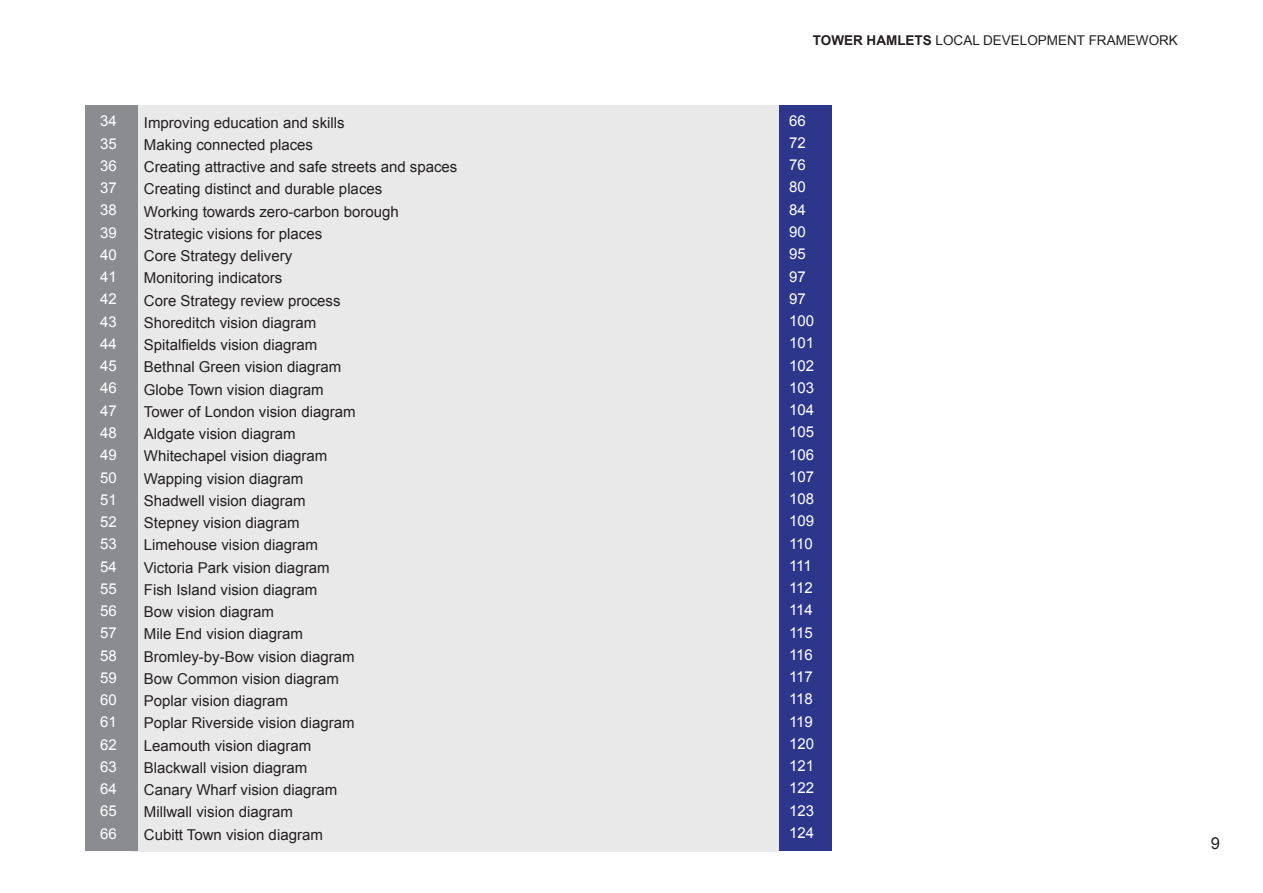
<style>
.page{position:relative;width:1263px;height:893px;background:#fff}
.page>*{position:absolute;margin:0;border:0;box-sizing:border-box;transform-origin:0 0}
.t1{font:16.5px "Arial";color:#231f20}
.t2{font:15px "Arial";color:#231f20}
.t3{font:15px "Arial";color:#fff}
.t4{font:13.5px "Arial";color:#231f20}
.s1{font-weight:700}
</style>
<div class="page">
<div style="left:131px;top:105px;width:648px;height:746px;background:#e9e9e9"></div>
<div style="left:85px;top:105px;width:52px;height:745px;background:#8a8c8f"></div>
<div style="left:779px;top:105px;width:52px;height:745px;background:#2c368a"></div>
<p class="t3" style="left:100px;top:111px;width:18px">34</p>
<p class="t3" style="left:100px;top:134px;width:18px">35</p>
<p class="t3" style="left:100px;top:156px;width:18px">36</p>
<p class="t3" style="left:100px;top:178px;width:18px">37</p>
<p class="t3" style="left:100px;top:200px;width:18px">38</p>
<p class="t3" style="left:100px;top:223px;width:18px">39</p>
<p class="t3" style="left:100px;top:245px;width:18px">40</p>
<p class="t3" style="left:100px;top:267px;width:18px">41</p>
<p class="t3" style="left:100px;top:289px;width:18px">42</p>
<p class="t3" style="left:100px;top:312px;width:18px">43</p>
<p class="t3" style="left:100px;top:334px;width:18px">44</p>
<p class="t3" style="left:100px;top:356px;width:18px">45</p>
<p class="t3" style="left:100px;top:378px;width:18px">46</p>
<p class="t3" style="left:100px;top:401px;width:18px">47</p>
<p class="t3" style="left:100px;top:423px;width:18px">48</p>
<p class="t3" style="left:100px;top:445px;width:18px">49</p>
<p class="t3" style="left:100px;top:467px;width:18px">50</p>
<p class="t3" style="left:100px;top:490px;width:18px">51</p>
<p class="t3" style="left:100px;top:512px;width:18px">52</p>
<p class="t3" style="left:100px;top:534px;width:18px">53</p>
<p class="t3" style="left:100px;top:556px;width:18px">54</p>
<p class="t3" style="left:100px;top:579px;width:18px">55</p>
<p class="t3" style="left:100px;top:601px;width:18px">56</p>
<p class="t3" style="left:100px;top:623px;width:18px">57</p>
<p class="t3" style="left:100px;top:645px;width:18px">58</p>
<p class="t3" style="left:100px;top:668px;width:18px">59</p>
<p class="t3" style="left:100px;top:690px;width:18px">60</p>
<p class="t3" style="left:100px;top:712px;width:18px">61</p>
<p class="t3" style="left:100px;top:734px;width:18px">62</p>
<p class="t3" style="left:100px;top:757px;width:18px">63</p>
<p class="t3" style="left:100px;top:779px;width:18px">64</p>
<p class="t3" style="left:100px;top:801px;width:18px">65</p>
<p class="t3" style="left:100px;top:823px;width:18px">66</p>
<p class="t2" style="left:144px;top:112px;width:202px">Improving education and skills</p>
<p class="t2" style="left:144px;top:135px;width:171px">Making connected places</p>
<p class="t2" style="left:144px;top:157px;width:315px">Creating attractive and safe streets and spaces</p>
<p class="t2" style="left:144px;top:179px;width:240px">Creating distinct and durable places</p>
<p class="t2" style="left:144px;top:201px;width:256px">Working towards zero-carbon borough</p>
<p class="t2" style="left:144px;top:224px;width:180px">Strategic visions for places</p>
<p class="t2" style="left:144px;top:246px;width:150px">Core Strategy delivery</p>
<p class="t2" style="left:144px;top:268px;width:140px">Monitoring indicators</p>
<p class="t2" style="left:144px;top:290px;width:198px">Core Strategy review process</p>
<p class="t2" style="left:144px;top:313px;width:174px">Shoreditch vision diagram</p>
<p class="t2" style="left:144px;top:335px;width:175px">Spitalfields vision diagram</p>
<p class="t2" style="left:144px;top:357px;width:199px">Bethnal Green vision diagram</p>
<p class="t2" style="left:144px;top:379px;width:181px">Globe Town vision diagram</p>
<p class="t2" style="left:144px;top:402px;width:213px">Tower of London vision diagram</p>
<p class="t2" style="left:144px;top:424px;width:153px">Aldgate vision diagram</p>
<p class="t2" style="left:144px;top:446px;width:185px">Whitechapel vision diagram</p>
<p class="t2" style="left:144px;top:468px;width:161px">Wapping vision diagram</p>
<p class="t2" style="left:144px;top:491px;width:163px">Shadwell vision diagram</p>
<p class="t2" style="left:144px;top:513px;width:157px">Stepney vision diagram</p>
<p class="t2" style="left:144px;top:535px;width:176px">Limehouse vision diagram</p>
<p class="t2" style="left:144px;top:557px;width:187px">Victoria Park vision diagram</p>
<p class="t2" style="left:144px;top:580px;width:175px">Fish Island vision diagram</p>
<p class="t2" style="left:144px;top:602px;width:132px">Bow vision diagram</p>
<p class="t2" style="left:144px;top:624px;width:161px">Mile End vision diagram</p>
<p class="t2" style="left:144px;top:646px;width:212px">Bromley-by-Bow vision diagram</p>
<p class="t2" style="left:144px;top:669px;width:197px">Bow Common vision diagram</p>
<p class="t2" style="left:144px;top:691px;width:146px">Poplar vision diagram</p>
<p class="t2" style="left:144px;top:713px;width:212px">Poplar Riverside vision diagram</p>
<p class="t2" style="left:144px;top:735px;width:169px">Leamouth vision diagram</p>
<p class="t2" style="left:144px;top:758px;width:165px">Blackwall vision diagram</p>
<p class="t2" style="left:144px;top:780px;width:195px">Canary Wharf vision diagram</p>
<p class="t2" style="left:144px;top:802px;width:151px">Millwall vision diagram</p>
<p class="t2" style="left:144px;top:824px;width:180px">Cubitt Town vision diagram</p>
<p class="t4" style="left:813px;top:32px;width:367px"><span class="s1">TOWER HAMLETS</span> LOCAL DEVELOPMENT FRAMEWORK</p>
<p class="t3" style="left:789px;top:111px;width:18px">66</p>
<p class="t3" style="left:789px;top:133px;width:18px">72</p>
<p class="t3" style="left:789px;top:155px;width:18px">76</p>
<p class="t3" style="left:789px;top:177px;width:18px">80</p>
<p class="t3" style="left:789px;top:200px;width:18px">84</p>
<p class="t3" style="left:789px;top:222px;width:18px">90</p>
<p class="t3" style="left:789px;top:244px;width:18px">95</p>
<p class="t3" style="left:789px;top:266px;width:18px">97</p>
<p class="t3" style="left:789px;top:289px;width:18px">97</p>
<p class="t3" style="left:789px;top:311px;width:27px">100</p>
<p class="t3" style="left:789px;top:333px;width:27px">101</p>
<p class="t3" style="left:789px;top:355px;width:27px">102</p>
<p class="t3" style="left:789px;top:378px;width:27px">103</p>
<p class="t3" style="left:789px;top:400px;width:27px">104</p>
<p class="t3" style="left:789px;top:422px;width:27px">105</p>
<p class="t3" style="left:789px;top:444px;width:27px">106</p>
<p class="t3" style="left:789px;top:467px;width:27px">107</p>
<p class="t3" style="left:789px;top:489px;width:27px">108</p>
<p class="t3" style="left:789px;top:511px;width:27px">109</p>
<p class="t3" style="left:789px;top:533px;width:25px">110</p>
<p class="t3" style="left:789px;top:556px;width:24px">111</p>
<p class="t3" style="left:789px;top:578px;width:25px">112</p>
<p class="t3" style="left:789px;top:600px;width:25px">114</p>
<p class="t3" style="left:789px;top:622px;width:25px">115</p>
<p class="t3" style="left:789px;top:645px;width:25px">116</p>
<p class="t3" style="left:789px;top:667px;width:25px">117</p>
<p class="t3" style="left:789px;top:689px;width:25px">118</p>
<p class="t3" style="left:789px;top:711px;width:25px">119</p>
<p class="t3" style="left:789px;top:734px;width:27px">120</p>
<p class="t3" style="left:789px;top:756px;width:27px">121</p>
<p class="t3" style="left:789px;top:778px;width:27px">122</p>
<p class="t3" style="left:789px;top:800px;width:27px">123</p>
<p class="t3" style="left:789px;top:823px;width:27px">124</p>
<p class="t1" style="left:1211px;top:833px;width:11px">9</p>
</div>
